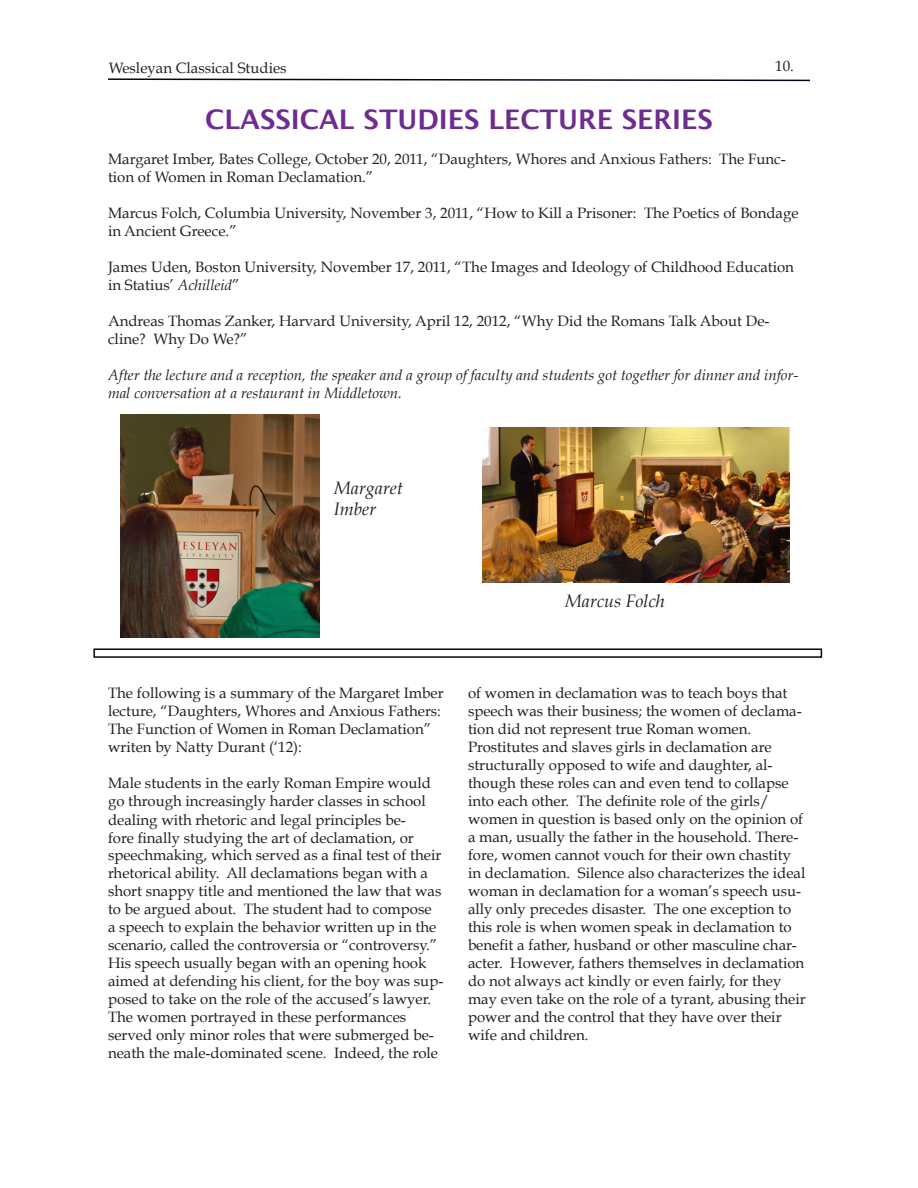
<style>
.page{position:relative;width:918px;height:1188px;background:#fff}
.page>*{position:absolute;margin:0;border:0;box-sizing:border-box;transform-origin:0 0}
.t1{font:700 27px "Lucida Grande";color:#6e2c91}
.t2{font:italic 18px/21.6px "Book Antiqua";color:#231f20}
.t3{font:15px/18px "Book Antiqua";color:#231f20}
.t4{font:italic 15px/18px "Book Antiqua";color:#231f20}
.s1{font-style:italic}
</style>
<div class="page">
<img style="left:120px;top:415px;width:199px;height:222px">
<img style="left:482px;top:427px;width:307px;height:156px">
<div style="left:93px;top:648px;width:729px;height:10px;border:2px solid #110008"></div>
<svg style="left:108px;top:78px;width:702px;height:4px"></svg>
<p class="t3" style="left:109px;top:59px;width:179px">Wesleyan Classical Studies</p>
<p class="t3" style="left:775px;top:57px;width:20px">10.</p>
<p class="t1" style="left:205px;top:98px;width:509px">CLASSICAL STUDIES LECTURE SERIES</p>
<p class="t3" style="left:108px;top:150px;width:679px">Margaret Imber, Bates College, October 20, 2011, “Daughters, Whores and Anxious Fathers: The Func&shy;tion of Women in Roman Declamation.”</p>
<p class="t3" style="left:108px;top:204px;width:692px">Marcus Folch, Columbia University, November 3, 2011, “How to Kill a Prisoner: The Poetics of Bondage in Ancient Greece.”</p>
<p class="t3" style="left:108px;top:258px;width:688px">James Uden, Boston University, November 17, 2011, “The Images and Ideology of Childhood Education in Statius’ <span class="s1">Achilleid</span>”</p>
<p class="t3" style="left:108px;top:312px;width:663px">Andreas Thomas Zanker, Harvard University, April 12, 2012, “Why Did the Romans Talk About De&shy;cline? Why Do We?”</p>
<p class="t4" style="left:108px;top:366px;width:692px">After the lecture and a reception, the speaker and a group of faculty and students got together for dinner and infor&shy;mal conversation at a restaurant in Middletown.</p>
<p class="t2" style="left:334px;top:477px;width:70px">Margaret<br>Imber</p>
<p class="t2" style="left:565px;top:590px;width:102px">Marcus Folch</p>
<p class="t3" style="left:108px;top:684px;width:337px">The following is a summary of the Margaret Imber lecture, “Daughters, Whores and Anxious Fathers:<br>The Function of Women in Roman Declamation” writen by Natty Durant (‘12):</p>
<p class="t3" style="left:108px;top:774px;width:324px">Male students in the early Roman Empire would go through increasingly harder classes in school</p>
<p class="t3" style="left:108px;top:811px;width:307px">dealing with rhetoric and legal principles be&shy;fore finally studying the art of declamation, or</p>
<p class="t3" style="left:108px;top:846px;width:337px">speechmaking, which served as a final test of their rhetorical ability. All declamations began with a short snappy title and mentioned the law that was to be argued about. The student had to compose<br>a speech to explain the behavior written up in the scenario, called the controversia or “controversy.” His speech usually began with an opening hook aimed at defending his client, for the boy was sup&shy;posed to take on the role of the accused’s lawyer.<br>The women portrayed in these performances served only minor roles that were submerged be&shy;neath the male-dominated scene. Indeed, the role</p>
<p class="t3" style="left:468px;top:684px;width:335px">of women in declamation was to teach boys that speech was their business; the women of declama&shy;tion did not represent true Roman women.</p>
<p class="t3" style="left:468px;top:738px;width:339px">Prostitutes and slaves girls in declamation are structurally opposed to wife and daughter, al&shy;though these roles can and even tend to collapse into each other. The definite role of the girls/ women in question is based only on the opinion of a man, usually the father in the household. There&shy;fore, women cannot vouch for their own chastity in declamation. Silence also characterizes the ideal woman in declamation for a woman’s speech usu&shy;ally only precedes disaster. The one exception to this role is when women speak in declamation to benefit a father, husband or other masculine char&shy;acter. However, fathers themselves in declamation do not always act kindly or even fairly, for they may even take on the role of a tyrant, abusing their power and the control that they have over their wife and children.</p>
</div>
